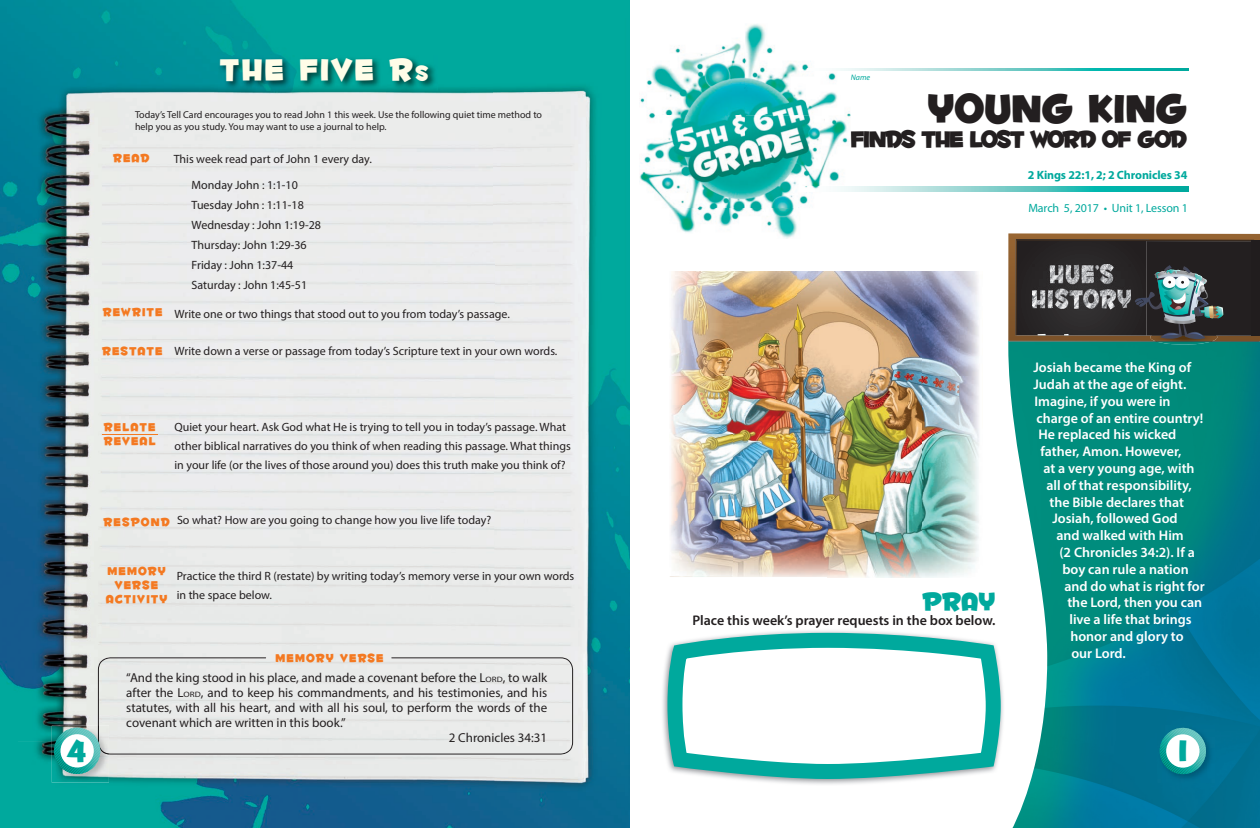
<style>
.page{position:relative;width:1260px;height:828px;background:#fff}
.page>*{position:absolute;margin:0;border:0;box-sizing:border-box;transform-origin:0 0}
.t1{font:48px "Fontdinerdotcom Huggable";color:#231f20}
.t2{font:37px "Fontdinerdotcom Huggable";letter-spacing:.05em;color:#fffde8}
.t3{font:36px "Fontdinerdotcom Huggable";color:#00a99d}
.t4{font:30px "Fontdinerdotcom Huggable";color:#00a99d}
.t5{font:28px "Fontdinerdotcom Huggable";letter-spacing:-.06em;color:#231f20}
.t6{font:600 14px "Myriad Pro";color:#fff}
.t7{font:14px/14px "Fontdinerdotcom Huggable";letter-spacing:.08em;color:#f47921;text-align:center}
.t8{font:600 14px "Myriad Pro";color:#231f20}
.t9{font:13px "Myriad Pro";color:#231f20}
.t10{font:12px/20px "Myriad Pro";color:#231f20}
.t11{font:700 12px "Myriad Pro";letter-spacing:-.01em;color:#00a99d}
.t12{font:12px "Myriad Pro";letter-spacing:-.01em;color:#00a99d}
.t13{font:10px/12px "Myriad Pro";color:#231f20}
.t14{font:italic 8px "Myriad Pro";color:#00a99d}
.s1{font-size:24px}
.s2{font-size:7.8px}
</style>
<div class="page">
<img style="left:662px;top:630px;width:341px;height:155px">
<svg style="left:667px;top:633px;width:334px;height:146px"></svg>
<img style="left:0;top:0;width:630px;height:828px">
<img style="left:18px;top:18px;width:612px;height:792px">
<img style="left:670px;top:271px;width:309px;height:307px">
<img style="left:733px;top:272px;width:246px;height:47px">
<img style="left:670px;top:271px;width:63px;height:48px">
<img style="left:218px;top:56px;width:219px;height:35px">
<hr style="left:102px;top:434px;width:55px;height:1px;background:#f47921">
<img style="left:1008px;top:342px;width:252px;height:486px">
<img style="left:851px;top:69px;width:337px;height:2px">
<img style="left:851px;top:186px;width:337px;height:6px">
<img style="left:639px;top:24px;width:212px;height:215px">
<img style="left:666px;top:235px;width:67px;height:4px">
<img style="left:1156px;top:342px;width:29px;height:3px">
<svg style="left:1008px;top:233px;width:252px;height:109px;background:#4a4742"></svg>
<div style="left:1251px;top:240px;width:9px;height:96px;background:#211d1e"></div>
<svg style="left:98px;top:657px;width:475px;height:98px;background:#e4e5e4"></svg>
<img style="left:52px;top:726px;width:57px;height:57px">
<img style="left:98px;top:726px;width:11px;height:28px">
<svg style="left:54px;top:728px;width:46px;height:46px"></svg>
<div style="left:60px;top:734px;width:34px;height:34px;background:#fff;border-radius:50%"></div>
<img style="left:1158px;top:726px;width:57px;height:57px">
<svg style="left:1160px;top:728px;width:46px;height:46px"></svg>
<div style="left:1166px;top:734px;width:34px;height:34px;background:#fff;border-radius:50%"></div>
<h2 class="t2" style="left:220px;top:47px;width:210px">THE FIVE R<span class="s1">S</span></h2>
<p class="t13" style="left:135px;top:108px;width:409px">Today’s Tell Card encourages you to read John 1 this week. Use the following quiet time method to help you as you study. You may want to use a journal to help.</p>
<p class="t10" style="left:174px;top:148px;width:200px">This week read part of John 1 every day.</p>
<p class="t7" style="left:113px;top:151px;width:38px">READ</p>
<p class="t7" style="left:103px;top:305px;width:61px">REWRITE</p>
<p class="t7" style="left:102px;top:344px;width:62px">RESTATE</p>
<p class="t10" style="left:192px;top:174px;width:131px">Monday John : 1:1-10<br>Tuesday John : 1:11-18<br>Wednesday : John 1:19-28<br>Thursday: John 1:29-36<br>Friday : John 1:37-44<br>Saturday : John 1:45-51</p>
<p class="t10" style="left:174px;top:304px;width:337px">Write one or two things that stood out to you from today’s passage.</p>
<p class="t10" style="left:174px;top:341px;width:385px">Write down a verse or passage from today’s Scripture text in your own words.</p>
<p class="t7" style="left:104px;top:420px;width:53px;text-align:left">RELATE<br>REVEAL</p>
<p class="t10" style="left:174px;top:417px;width:398px;line-height:19px">Quiet your heart. Ask God what He is trying to tell you in today’s passage. What other biblical narratives do you think of when reading this passage. What things in your life (or the lives of those around you) does this truth make you think of?</p>
<p class="t10" style="left:177px;top:510px;width:316px">So what? How are you going to change how you live life today?</p>
<p class="t7" style="left:104px;top:514px;width:68px">RESPOND</p>
<p class="t7" style="left:106px;top:563px;width:63px">MEMORY<br>VERSE<br>ACTIVITY</p>
<p class="t10" style="left:177px;top:566px;width:399px;line-height:19px">Practice the third R (restate) by writing today’s memory verse in your own words in the space below.</p>
<p class="t14" style="left:851px;top:72px;width:21px">Name</p>
<h1 class="t1" style="left:928px;top:79px;width:261px">YOUNG KING</h1>
<h3 class="t5" style="left:850px;top:122px;width:338px">FINDS THE LOST WORD OF GOD</h3>
<p class="t11" style="left:1028px;top:167px;width:161px">2 Kings 22:1, 2; 2 Chronicles 34</p>
<p class="t12" style="left:1028px;top:200px;width:161px">March 5, 2017 • Unit 1, Lesson 1</p>
<h3 class="t4" style="left:923px;top:584px;width:74px">PRAY</h3>
<p class="t8" style="left:692px;top:611px;width:305px">Place this week’s prayer requests in the box below.</p>
<p class="t6" style="left:1033px;top:359px;width:159px">Josiah became the King of</p>
<p class="t6" style="left:1033px;top:375px;width:154px">Judah at the age of eight.</p>
<p class="t6" style="left:1034px;top:392px;width:138px">Imagine, if you were in</p>
<p class="t6" style="left:1036px;top:409px;width:169px">charge of an entire country!</p>
<p class="t6" style="left:1038px;top:426px;width:139px">He replaced his wicked</p>
<p class="t6" style="left:1040px;top:443px;width:143px">father, Amon. However,</p>
<p class="t6" style="left:1043px;top:459px;width:153px">at a very young age, with</p>
<p class="t6" style="left:1046px;top:476px;width:147px">all of that responsibility,</p>
<p class="t6" style="left:1049px;top:493px;width:136px">the Bible declares that</p>
<p class="t6" style="left:1052px;top:510px;width:127px">Josiah, followed God</p>
<p class="t6" style="left:1056px;top:527px;width:129px">and walked with Him</p>
<p class="t6" style="left:1059px;top:543px;width:137px">(2 Chronicles 34:2). If a</p>
<p class="t6" style="left:1062px;top:560px;width:128px">boy can rule a nation</p>
<p class="t6" style="left:1064px;top:577px;width:142px">and do what is right for</p>
<p class="t6" style="left:1067px;top:594px;width:136px">the Lord, then you can</p>
<p class="t6" style="left:1069px;top:611px;width:124px">live a life that brings</p>
<p class="t6" style="left:1070px;top:627px;width:115px">honor and glory to</p>
<p class="t7" style="left:275px;top:650px;width:110px">MEMORY VERSE</p>
<p class="t6" style="left:1071px;top:644px;width:56px">our Lord.</p>
<p class="t9" style="left:126px;top:669px;width:422px">“And the king stood in his place, and made a covenant before the L<span class="s2">ORD</span>, to walk</p>
<p class="t9" style="left:126px;top:684px;width:422px">after the L<span class="s2">ORD</span>, and to keep his commandments, and his testimonies, and his</p>
<p class="t9" style="left:126px;top:699px;width:422px">statutes, with all his heart, and with all his soul, to perform the words of the</p>
<p class="t9" style="left:126px;top:714px;width:221px">covenant which are written in this book.”</p>
<p class="t9" style="left:449px;top:729px;width:100px">2 Chronicles 34:31</p>
<h3 class="t3" style="left:67px;top:729px;width:21px">4</h3>
<h3 class="t3" style="left:1178px;top:729px;width:10px">1</h3>
</div>
